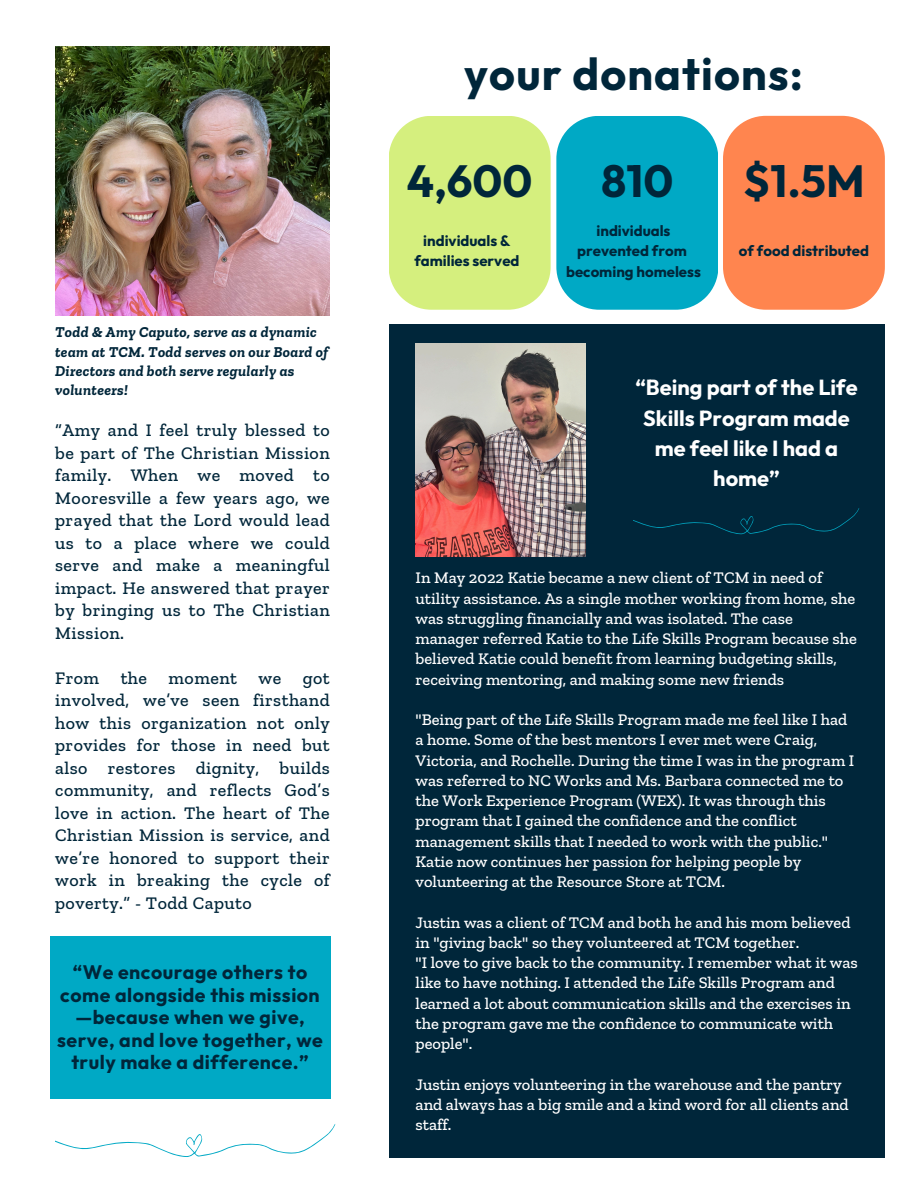
<style>
.page{position:relative;width:918px;height:1188px;background:#fff}
.page>*{position:absolute;margin:0;border:0;box-sizing:border-box;transform-origin:0 0}
.t1{font:700 45px "Outfit";letter-spacing:.025em;color:#00263a}
.t2{font:700 21.75px/30.3px "Outfit";color:#fff;text-align:center}
.t3{font:700 19.5px/22.5px "Outfit";letter-spacing:.025em;color:#00263a;text-align:center}
.t4{font:500 18px/22.5px "Zilla Slab";letter-spacing:.025em;color:#00263a;text-align:justify}
.t5{font:500 16.5px/20.2px "Zilla Slab";color:#fff}
.t6{font:italic 700 15px/19.2px "Zilla Slab";letter-spacing:.025em;color:#00263a}
.t7{font:700 15px/20.2px "Outfit";color:#00263a;text-align:center}
</style>
<div class="page">
<img style="left:55px;top:47px;width:275px;height:269px">
<div style="left:390px;top:325px;width:495px;height:832px;background:#00263a"></div>
<img style="left:416px;top:343px;width:169px;height:214px">
<svg style="left:634px;top:508px;width:225px;height:26px"></svg>
<svg style="left:55px;top:1124px;width:280px;height:33px"></svg>
<svg style="left:389px;top:116px;width:496px;height:194px;background:#a0b98d"></svg>
<div style="left:50px;top:936px;width:280px;height:163px;background:#00a9c5"></div>
<h1 class="t6" style="left:55px;top:323px;width:274px">Todd &amp; Amy Caputo, serve as a dynamic team at TCM. Todd serves on our Board of<br>Directors and both serve regularly as volunteers!</h1>
<p class="t4" style="left:55px;top:419px;width:276px">“Amy and I feel truly blessed to be part of The Christian Mission family. When we moved to Mooresville a few years ago, we prayed that the Lord would lead us to a place where we could serve and make a meaningful impact. He answered that prayer by bringing us to The Christian Mission.</p>
<p class="t4" style="left:55px;top:666px;width:276px">From the moment we got involved, we’ve seen firsthand how this organization not only provides for those in need but also restores dignity, builds community, and reflects God’s love in action. The heart of The Christian Mission is service, and we’re honored to support their work in breaking the cycle of poverty.” - Todd Caputo</p>
<h2 class="t3" style="left:57px;top:961px;width:267px">“We encourage others to come alongside this mission —because when we give, serve, and love together, we truly make a difference.”</h2>
<h2 class="t1" style="left:464px;top:45px;width:340px">your donations:</h2>
<p class="t1" style="left:601px;top:152px;width:74px">810</p>
<p class="t1" style="left:743px;top:152px;width:123px">$1.5M</p>
<p class="t1" style="left:407px;top:152px;width:127px">4,600</p>
<h3 class="t7" style="left:414px;top:230px;width:107px">individuals &amp; families served</h3>
<p class="t7" style="left:577px;top:220px;width:111px">individuals prevented from</p>
<h4 class="t7" style="left:566px;top:261px;width:136px">becoming homeless</h4>
<p class="t7" style="left:739px;top:241px;width:131px">of food distributed</p>
<p class="t2" style="left:635px;top:372px;width:224px">“Being part of the Life<br>Skills Program made me feel like I had a home”</p>
<h5 class="t5" style="left:416px;top:567px;width:443px">In May 2022 Katie became a new client of TCM in need of utility assistance. As a single mother working from home, she was struggling financially and was isolated. The case manager referred Katie to the Life Skills Program because she believed Katie could benefit from learning budgeting skills, receiving mentoring, and making some new friends</h5>
<h5 class="t5" style="left:416px;top:709px;width:440px">"Being part of the Life Skills Program made me feel like I had a home. Some of the best mentors I ever met were Craig, Victoria, and Rochelle. During the time I was in the program I was referred to NC Works and Ms. Barbara connected me to the Work Experience Program (WEX). It was through this program that I gained the confidence and the conflict management skills that I needed to work with the public."</h5>
<h5 class="t5" style="left:416px;top:851px;width:387px">Katie now continues her passion for helping people by volunteering at the Resource Store at TCM.</h5>
<p class="t5" style="left:416px;top:912px;width:436px">Justin was a client of TCM and both he and his mom believed in "giving back" so they volunteered at TCM together.</p>
<h2 class="t5" style="left:416px;top:952px;width:444px">"I love to give back to the community. I remember what it was like to have nothing. I attended the Life Skills Program and learned a lot about communication skills and the exercises in the program gave me the confidence to communicate with people".</h2>
<p class="t5" style="left:416px;top:1074px;width:435px">Justin enjoys volunteering in the warehouse and the pantry and always has a big smile and a kind word for all clients and staff.</p>
</div>
